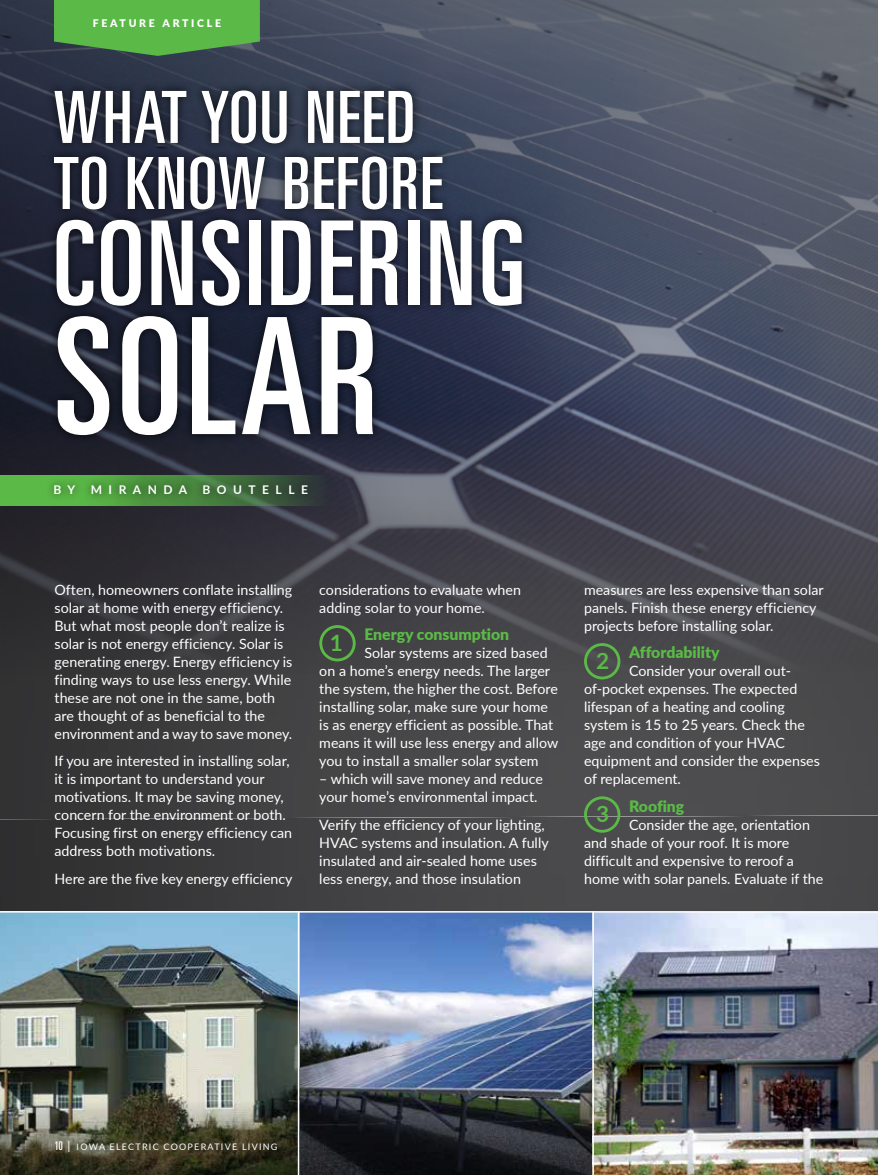
<style>
.page{position:relative;width:878px;height:1175px;background:#fff}
.page>*{position:absolute;margin:0;border:0;box-sizing:border-box;transform-origin:0 0}
.t1{font:ultra-condensed 162px "Univers";letter-spacing:.02em;color:#fff}
.t2{font:ultra-condensed 117px "Univers";letter-spacing:.02em;color:#fff}
.t3{font:ultra-condensed 72px/66px "Univers";letter-spacing:.02em;color:#fff}
.t4{font:700 22.5px "Lato";color:#5bba47}
.t5{font:900 15.75px "Lato";color:#5bba47}
.t6{font:14.25px/18px "Lato";color:#fff}
.t7{font:700 12px "Lato";letter-spacing:.54em;color:#fff}
.t8{font:900 10.5px "Lato";letter-spacing:.26em;color:#fff}
.t9{font:9px "Lato";letter-spacing:.14em;color:#fff}
.s1{font-family:"Univers";font-stretch:ultra-condensed;font-size:12px}
.s2{font-size:12px}
</style>
<div class="page">
<div style="left:0;top:0;width:878px;height:926px;background:#000;opacity:.5"></div>
<img style="left:299px;top:912px;width:293px;height:262px">
<img style="left:594px;top:912px;width:284px;height:262px">
<img style="left:0;top:912px;width:298px;height:262px">
<svg style="left:54px;top:0;width:206px;height:56px;background:#56a948"></svg>
<svg style="left:0;top:474px;width:342px;height:31px;background:#54a544"></svg>
<div style="left:44px;top:81px;width:487px;height:422px;background:#000;opacity:.75"></div>
<div style="left:319px;top:625px;width:36px;height:36px;border:3px solid #5bba47;border-radius:50%"></div>
<div style="left:584px;top:643px;width:36px;height:36px;border:3px solid #5bba47;border-radius:50%"></div>
<div style="left:584px;top:796px;width:36px;height:36px;border:3px solid #5bba47;border-radius:50%"></div>
<hr style="left:298px;top:911px;width:1px;height:263px;background:#fff">
<hr style="left:0;top:911px;width:878px;height:1px;background:#fff">
<hr style="left:592px;top:911px;width:2px;height:263px;background:#fff">
<p class="t8" style="left:93px;top:15px;width:130px">FEATURE ARTICLE</p>
<h3 class="t3" style="left:54px;top:84px;width:391px">WHAT YOU NEED<br>TO KNOW BEFORE</h3>
<h2 class="t2" style="left:54px;top:197px;width:474px">CONSIDERING</h2>
<h1 class="t1" style="left:54px;top:284px;width:326px">SOLAR</h1>
<p class="t7" style="left:54px;top:481px;width:23px">B Y</p>
<p class="t7" style="left:91px;top:481px;width:98px">MIRANDA</p>
<p class="t7" style="left:202px;top:481px;width:107px">BOUTELLE</p>
<p class="t6" style="left:55px;top:580px;width:239px">Often, homeowners conflate installing solar at home with energy efficiency.<br>But what most people don’t realize is solar is not energy efficiency. Solar is generating energy. Energy efficiency is finding ways to use less energy. While these are not one in the same, both are thought of as beneficial to the environment and a way to save money.</p>
<p class="t6" style="left:55px;top:751px;width:239px">If you are interested in installing solar, it is important to understand your motivations. It may be saving money, concern for the environment or both.<br>Focusing first on energy efficiency can address both motivations.</p>
<p class="t6" style="left:55px;top:869px;width:239px">Here are the five key energy efficiency</p>
<p class="t6" style="left:319px;top:580px;width:203px">considerations to evaluate when adding solar to your home.</p>
<h3 class="t4" style="left:330px;top:626px;width:15px">1</h3>
<p class="t5" style="left:364px;top:623px;width:146px">Energy consumption</p>
<p class="t6" style="left:319px;top:643px;width:240px;text-indent:45px">Solar systems are sized based on a home’s energy needs. The larger the system, the higher the cost. Before installing solar, make sure your home is as energy efficient as possible. That means it will use less energy and allow you to install a smaller solar system</p>
<p class="t6" style="left:319px;top:769px;width:225px">– which will save money and reduce your home’s environmental impact.</p>
<p class="t6" style="left:319px;top:815px;width:231px">Verify the efficiency of your lighting, HVAC systems and insulation. A fully insulated and air-sealed home uses less energy, and those insulation</p>
<p class="t6" style="left:584px;top:580px;width:241px">measures are less expensive than solar panels. Finish these energy efficiency projects before installing solar.</p>
<h3 class="t4" style="left:596px;top:644px;width:15px">2</h3>
<p class="t5" style="left:629px;top:641px;width:92px">Affordability</p>
<p class="t6" style="left:584px;top:661px;width:237px;text-indent:45px">Consider your overall out&shy;of-pocket expenses. The expected lifespan of a heating and cooling system is 15 to 25 years. Check the age and condition of your HVAC equipment and consider the expenses of replacement.</p>
<h3 class="t4" style="left:596px;top:797px;width:15px">3</h3>
<p class="t5" style="left:629px;top:794px;width:57px">Roofing</p>
<p class="t6" style="left:584px;top:815px;width:241px;text-indent:45px">Consider the age, orientation and shade of your roof. It is more difficult and expensive to reroof a home with solar panels. Evaluate if the</p>
<p class="t9" style="left:55px;top:1140px;width:224px"><span class="s1">10</span> <span class="s2">|</span> IOWA ELECTRIC COOPERATIVE LIVING</p>
</div>
